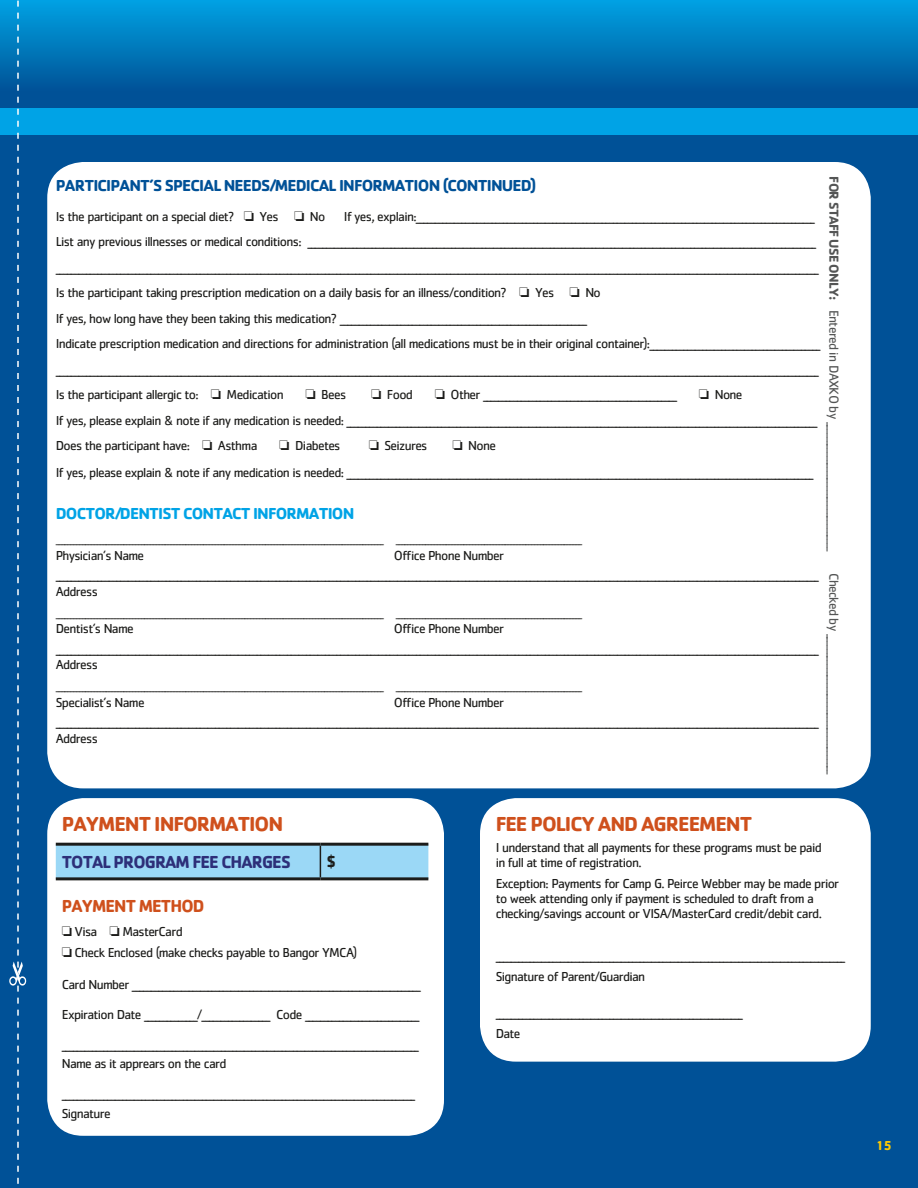
<style>
.page{position:relative;width:918px;height:1188px;background:#005197}
.page>*{position:absolute;margin:0;border:0;box-sizing:border-box;transform-origin:0 0}
.t1{font:700 21px "Cachet Std";letter-spacing:-.05em;color:#cf501c}
.t2{font:700 18px "Cachet Std";letter-spacing:-.05em;color:#2d2f79}
.t3{font:700 18px "Cachet Std";letter-spacing:-.05em;color:#cf501c}
.t4{font:700 16.5px "Cachet Std";letter-spacing:-.05em;color:#005197}
.t5{font:700 16.5px "Cachet Std";letter-spacing:-.05em;color:#00a3e6}
.t6{font:700 16.5px "Cachet Std";color:#1c1c1a}
.t7{font:13.5px/25.5px "Cachet Std";letter-spacing:-.05em;color:#1c1c1a}
.t8{font:13.5px "Cachet Std";letter-spacing:-.05em;color:#545555}
.t9{font:700 13.5px "Cachet Std";color:#fdc900}
.t10{font:10.5px "Cachet Std";color:#1c1c1a}
.s1{font-weight:700}
</style>
<div class="page">
<div style="left:47px;top:162px;width:824px;height:626px;background:#fff;border-radius:36px"></div>
<div style="left:0;top:0;width:918px;height:108px;background:linear-gradient(to bottom,#00a1e1,#00488e)"></div>
<div style="left:0;top:108px;width:918px;height:27px;background:#00a3e6"></div>
<div style="left:480px;top:798px;width:391px;height:264px;background:#fff;border-radius:36px"></div>
<div style="left:47px;top:798px;width:397px;height:338px;background:#fff;border-radius:36px"></div>
<div style="left:56px;top:846px;width:372px;height:31px;background:#9bd8f6"></div>
<hr style="left:320px;top:846px;width:1px;height:31px;background:#1c1c1a">
<hr style="left:56px;top:843px;width:264px;height:3px;background:#1c1c1a">
<hr style="left:320px;top:843px;width:108px;height:3px;background:#1c1c1a">
<hr style="left:56px;top:877px;width:264px;height:3px;background:#1c1c1a">
<hr style="left:320px;top:877px;width:108px;height:3px;background:#1c1c1a">
<svg style="left:9px;top:0;width:18px;height:1184px"></svg>
<p class="t4" style="left:56px;top:174px;width:178px">PARTICIPANT’S SPECIAL NEEDS</p>
<p class="t4" style="left:270px;top:174px;width:268px">/MEDICAL INFORMATION (CONTINUED)</p>
<p class="t7" style="left:56px;top:203px;width:271px">Is the participant on a special diet? □ Yes □ No</p>
<p class="t8" style="left:842px;top:176px;width:376px;rotate:90deg"><span class="s1">FOR STAFF USE ONLY:</span> Entered in DAXKO by __________________________________</p>
<p class="t8" style="left:842px;top:573px;width:203px;rotate:90deg">Checked by _____________________________________</p>
<p class="t7" style="left:56px;top:203px;width:766px;text-indent:288px">If yes, explain:_________________________________________________________________________________________________________ List any previous illnesses or medical conditions: ______________________________________________________________________________________________________________________________________ _________________________________________________________________________________________________________________________________________________________________________________________________________ Is the participant taking prescription medication on a daily basis for an illness/condition? □ Yes □ No<br>If yes, how long have they been taking this medication? _________________________________________________________________<br>Indicate prescription medication and directions for administration (all medications must be in their original container):_____________________________________________ _________________________________________________________________________________________________________________________________________________________________________________________________________ Is the participant allergic to: □ Medication</p>
<p class="t7" style="left:56px;top:382px;width:763px;text-indent:643px">□ None<br>If yes, please explain &amp; note if any medication is needed: ____________________________________________________________________________________________________________________________<br>Does the participant have: □ Asthma</p>
<p class="t7" style="left:306px;top:382px;width:42px">□ Bees</p>
<p class="t7" style="left:371px;top:382px;width:43px">□ Food</p>
<p class="t7" style="left:435px;top:382px;width:244px">□ Other ___________________________________________________</p>
<p class="t7" style="left:56px;top:432px;width:759px;line-height:27px;text-indent:397px">□ None<br>If yes, please explain &amp; note if any medication is needed: ___________________________________________________________________________________________________________________________</p>
<p class="t5" style="left:56px;top:503px;width:300px">DOCTOR/DENTIST CONTACT INFORMATION</p>
<p class="t10" style="left:56px;top:533px;width:528px">_______________________________________________________________________________________________________________ _______________________________________________________________</p>
<p class="t7" style="left:56px;top:542px;width:90px">Physician’s Name</p>
<p class="t7" style="left:279px;top:433px;width:63px">□ Diabetes</p>
<p class="t7" style="left:369px;top:433px;width:60px">□ Seizures</p>
<p class="t7" style="left:56px;top:545px;width:765px;line-height:19.5px;text-indent:338px">Office Phone Number _________________________________________________________________________________________________________________________________________________________________________________________________________</p>
<p class="t7" style="left:56px;top:578px;width:44px">Address</p>
<p class="t10" style="left:56px;top:607px;width:528px">_______________________________________________________________________________________________________________ _______________________________________________________________</p>
<p class="t7" style="left:56px;top:616px;width:80px">Dentist’s Name</p>
<p class="t7" style="left:56px;top:619px;width:765px;line-height:19.5px;text-indent:338px">Office Phone Number _________________________________________________________________________________________________________________________________________________________________________________________________________</p>
<p class="t7" style="left:56px;top:652px;width:44px">Address</p>
<p class="t10" style="left:56px;top:680px;width:528px">_______________________________________________________________________________________________________________ _______________________________________________________________</p>
<p class="t7" style="left:56px;top:689px;width:90px">Specialist’s Name</p>
<p class="t7" style="left:56px;top:692px;width:765px;line-height:19.5px;text-indent:338px">Office Phone Number _________________________________________________________________________________________________________________________________________________________________________________________________________</p>
<p class="t7" style="left:56px;top:725px;width:44px">Address</p>
<h1 class="t1" style="left:62px;top:810px;width:220px">PAYMENT INFORMATION</h1>
<h2 class="t2" style="left:62px;top:850px;width:211px">TOTAL PROG RAM FEE CHARGES</h2>
<p class="t6" style="left:326px;top:851px;width:12px">$</p>
<h2 class="t3" style="left:62px;top:895px;width:144px">PAYMENT METHOD</h2>
<p class="t7" style="left:62px;top:919px;width:122px">□ Visa □ MasterCard</p>
<p class="t7" style="left:62px;top:940px;width:297px">□ Check Enclosed (make checks payable to Bangor YMCA)</p>
<p class="t7" style="left:62px;top:971px;width:361px">Card Number ____________________________________________________________________________</p>
<p class="t7" style="left:62px;top:1001px;width:359px">Expiration Date ______________/__________________ Code ______________________________</p>
<p class="t7" style="left:62px;top:1034px;width:359px;line-height:19.5px">______________________________________________________________________________________________<br>Name as it apprears on the card</p>
<p class="t7" style="left:62px;top:1084px;width:355px;line-height:19.5px">_____________________________________________________________________________________________<br>Signature</p>
<h1 class="t1" style="left:496px;top:810px;width:196px">FEE POLICY AND AGREEME</h1>
<h1 class="t1" style="left:726px;top:810px;width:28px">NT</h1>
<p class="t7" style="left:496px;top:839px;width:328px;line-height:15px">I understand that all payments for these programs must be paid in full at time of registration.</p>
<p class="t7" style="left:496px;top:875px;width:345px;line-height:15px">Exception: Payments for Camp G. Peirce Webber may be made prior to week attending only if payment is scheduled to draft from a checking/savings account or VISA/MasterCard credit/debit card.</p>
<p class="t7" style="left:496px;top:944px;width:351px;line-height:21px">____________________________________________________________________________________________<br>Signature of Parent/Guardian</p>
<p class="t7" style="left:496px;top:1001px;width:249px;line-height:21px">_________________________________________________________________<br>Date</p>
<p class="t9" style="left:876px;top:1137px;width:18px">15</p>
</div>
